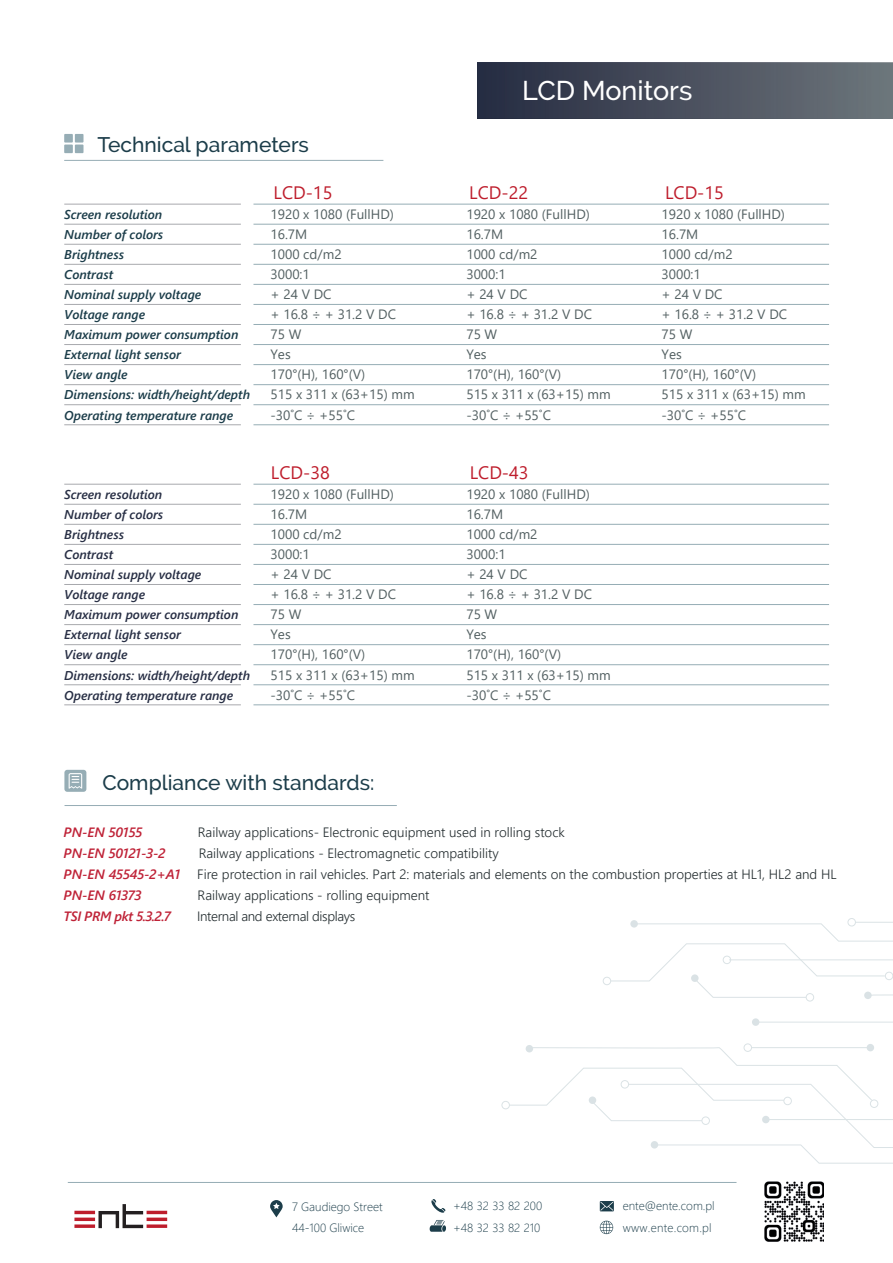
<style>
.page{position:relative;width:893px;height:1263px;background:#fff}
.page>*{position:absolute;margin:0;border:0;box-sizing:border-box;transform-origin:0 0}
.t1{font:500 27px "Raleway";color:#fff}
.t2{font:500 21px "Raleway";color:#1c3d4a}
.t3{font:18px "Segoe UI";color:#be1d2c}
.t4{font:13.5px/20.1px "Segoe UI";color:#525f61}
.t5{font:300 13.5px "Segoe UI";color:#232c2f}
.t6{font:italic 600 13.5px "Segoe UI";color:#bf2237}
.t7{font:300 13.5px "Segoe UI";letter-spacing:-.025em;color:#232c2f}
.t8{font:italic 600 13.5px "Segoe UI";letter-spacing:-.025em;color:#bf2237}
.t9{font:italic 600 12.75px/20.1px "Segoe UI";color:#1c3d4a}
.t10{font:italic 600 12.75px/20.1px "Segoe UI";color:#282f45}
.t11{font:300 12px/21.6px "Segoe UI";color:#1c3d4a}
</style>
<div class="page">
<div style="left:477px;top:63px;width:416px;height:56px;background:linear-gradient(to right,#252b41,#6d757b)"></div>
<hr style="left:64px;top:224px;width:177px;height:1px;background:#a8a9ad">
<hr style="left:64px;top:244px;width:177px;height:1px;background:#a8a9ad">
<hr style="left:64px;top:204px;width:177px;height:1px;background:#a8a9ad">
<hr style="left:64px;top:264px;width:177px;height:1px;background:#a8a9ad">
<hr style="left:64px;top:284px;width:177px;height:1px;background:#a8a9ad">
<hr style="left:64px;top:304px;width:177px;height:1px;background:#a8a9ad">
<hr style="left:64px;top:324px;width:177px;height:1px;background:#a8a9ad">
<hr style="left:64px;top:344px;width:177px;height:1px;background:#a8a9ad">
<hr style="left:64px;top:364px;width:177px;height:1px;background:#a8a9ad">
<hr style="left:64px;top:384px;width:177px;height:1px;background:#a8a9ad">
<hr style="left:64px;top:404px;width:177px;height:1px;background:#a8a9ad">
<hr style="left:64px;top:424px;width:177px;height:1px;background:#a8a9ad">
<hr style="left:253px;top:224px;width:576px;height:1px;background:#96adb5">
<hr style="left:253px;top:244px;width:576px;height:1px;background:#96adb5">
<hr style="left:253px;top:204px;width:576px;height:1px;background:#96adb5">
<hr style="left:253px;top:264px;width:576px;height:1px;background:#96adb5">
<hr style="left:253px;top:284px;width:576px;height:1px;background:#96adb5">
<hr style="left:253px;top:304px;width:576px;height:1px;background:#96adb5">
<hr style="left:253px;top:324px;width:576px;height:1px;background:#96adb5">
<hr style="left:253px;top:344px;width:576px;height:1px;background:#96adb5">
<hr style="left:253px;top:364px;width:576px;height:1px;background:#96adb5">
<hr style="left:253px;top:384px;width:576px;height:1px;background:#96adb5">
<hr style="left:253px;top:404px;width:576px;height:1px;background:#96adb5">
<hr style="left:253px;top:424px;width:576px;height:1px;background:#96adb5">
<hr style="left:64px;top:504px;width:177px;height:1px;background:#a8a9ad">
<hr style="left:64px;top:524px;width:177px;height:1px;background:#a8a9ad">
<hr style="left:64px;top:484px;width:177px;height:1px;background:#a8a9ad">
<hr style="left:64px;top:544px;width:177px;height:1px;background:#a8a9ad">
<hr style="left:64px;top:564px;width:177px;height:1px;background:#a8a9ad">
<hr style="left:64px;top:584px;width:177px;height:1px;background:#a8a9ad">
<hr style="left:64px;top:604px;width:177px;height:1px;background:#a8a9ad">
<hr style="left:64px;top:624px;width:177px;height:1px;background:#a8a9ad">
<hr style="left:64px;top:644px;width:177px;height:1px;background:#a8a9ad">
<hr style="left:64px;top:664px;width:177px;height:1px;background:#a8a9ad">
<hr style="left:64px;top:684px;width:177px;height:1px;background:#a8a9ad">
<hr style="left:64px;top:705px;width:177px;height:1px;background:#a8a9ad">
<hr style="left:253px;top:504px;width:576px;height:1px;background:#96adb5">
<hr style="left:253px;top:524px;width:576px;height:1px;background:#96adb5">
<hr style="left:253px;top:484px;width:576px;height:1px;background:#96adb5">
<hr style="left:253px;top:544px;width:576px;height:1px;background:#96adb5">
<hr style="left:253px;top:564px;width:576px;height:1px;background:#96adb5">
<hr style="left:253px;top:584px;width:576px;height:1px;background:#96adb5">
<hr style="left:253px;top:604px;width:576px;height:1px;background:#96adb5">
<hr style="left:253px;top:624px;width:576px;height:1px;background:#96adb5">
<hr style="left:253px;top:644px;width:576px;height:1px;background:#96adb5">
<hr style="left:253px;top:664px;width:576px;height:1px;background:#96adb5">
<hr style="left:253px;top:684px;width:576px;height:1px;background:#96adb5">
<hr style="left:253px;top:705px;width:576px;height:1px;background:#96adb5">
<hr style="left:64px;top:160px;width:319px;height:1px;background:#96adb5">
<svg style="left:64px;top:134px;width:20px;height:19px"></svg>
<hr style="left:65px;top:805px;width:332px;height:1px;background:#96adb5">
<svg style="left:430px;top:1220px;width:16px;height:12px"></svg>
<svg style="left:600px;top:1221px;width:13px;height:13px"></svg>
<svg style="left:600px;top:1201px;width:14px;height:10px"></svg>
<svg style="left:431px;top:1199px;width:15px;height:14px"></svg>
<hr style="left:74px;top:1211px;width:21px;height:3px;background:#be1d2c">
<svg style="left:74px;top:1217px;width:21px;height:4px"></svg>
<svg style="left:74px;top:1224px;width:21px;height:4px"></svg>
<hr style="left:147px;top:1211px;width:20px;height:3px;background:#be1d2c">
<svg style="left:147px;top:1217px;width:20px;height:4px"></svg>
<svg style="left:147px;top:1224px;width:20px;height:4px"></svg>
<svg style="left:98px;top:1204px;width:45px;height:24px"></svg>
<hr style="left:68px;top:1182px;width:668px;height:1px;background:#96adb5">
<svg style="left:64px;top:770px;width:22px;height:22px"></svg>
<svg style="left:69px;top:773px;width:13px;height:15px"></svg>
<svg style="left:270px;top:1200px;width:13px;height:17px"></svg>
<img style="left:764px;top:1182px;width:60px;height:59px">
<hr style="left:855px;top:922px;width:38px;height:1px;background:#96adb5">
<div style="left:848px;top:918px;width:8px;height:8px;border:1px solid #96adb5;border-radius:50%"></div>
<div style="left:744px;top:1043px;width:8px;height:9px;border:1px solid #96adb5;border-radius:50%"></div>
<div style="left:603px;top:977px;width:8px;height:8px;border:1px solid #96adb5;border-radius:50%"></div>
<div style="left:502px;top:1101px;width:8px;height:8px;border:1px solid #96adb5;border-radius:50%"></div>
<div style="left:526px;top:1045px;width:7px;height:7px;background:#dae2e5;border-radius:50%"></div>
<div style="left:630px;top:920px;width:8px;height:7px;background:#dae2e5;border-radius:50%"></div>
<div style="left:867px;top:1044px;width:7px;height:7px;background:#dae2e5;border-radius:50%"></div>
<svg style="left:509px;top:1047px;width:384px;height:116px"></svg>
<svg style="left:610px;top:923px;width:283px;height:103px"></svg>
<h2 class="t2" style="left:97px;top:133px;width:213px">Technical parameters</h2>
<p class="t9" style="left:64px;top:202px;width:187px">Screen resolution<br>Number of colors<br>Brightness<br>Contrast<br>Nominal supply voltage<br>Voltage range<br>Maximum power consumption<br>External light sensor<br>View angle<br>Dimensions: width/height/depth<br>Operating temperature range</p>
<p class="t10" style="left:64px;top:482px;width:187px">Screen resolution<br>Number of colors<br>Brightness<br>Contrast<br>Nominal supply voltage<br>Voltage range<br>Maximum power consumption<br>External light sensor<br>View angle<br>Dimensions: width/height/depth<br>Operating temperature range</p>
<h3 class="t3" style="left:274px;top:175px;width:60px">LCD-15</h3>
<p class="t4" style="left:270px;top:202px;width:146px">1920 x 1080 (FullHD)<br>16.7M<br>1000 cd/m2<br>3000:1<br>+ 24 V DC<br>+ 16.8 ÷ + 31.2 V DC<br>75 W<br>Yes<br>170°(H), 160°(V)<br>515 x 311 x (63+15) mm -30˚C ÷ +55˚C</p>
<h3 class="t3" style="left:271px;top:455px;width:60px">LCD-38</h3>
<p class="t4" style="left:270px;top:482px;width:146px">1920 x 1080 (FullHD)<br>16.7M<br>1000 cd/m2<br>3000:1<br>+ 24 V DC<br>+ 16.8 ÷ + 31.2 V DC<br>75 W<br>Yes<br>170°(H), 160°(V)<br>515 x 311 x (63+15) mm -30˚C ÷ +55˚C</p>
<h2 class="t2" style="left:102px;top:770px;width:273px">Compliance with standards:</h2>
<h1 class="t1" style="left:522px;top:75px;width:172px">LCD Monitors</h1>
<h3 class="t3" style="left:469px;top:175px;width:60px">LCD-22</h3>
<p class="t4" style="left:466px;top:202px;width:146px">1920 x 1080 (FullHD)<br>16.7M<br>1000 cd/m2<br>3000:1<br>+ 24 V DC<br>+ 16.8 ÷ + 31.2 V DC<br>75 W<br>Yes<br>170°(H), 160°(V)<br>515 x 311 x (63+15) mm -30˚C ÷ +55˚C</p>
<h3 class="t3" style="left:470px;top:455px;width:60px">LCD-43</h3>
<p class="t4" style="left:466px;top:482px;width:146px">1920 x 1080 (FullHD)<br>16.7M<br>1000 cd/m2<br>3000:1<br>+ 24 V DC<br>+ 16.8 ÷ + 31.2 V DC<br>75 W<br>Yes<br>170°(H), 160°(V)<br>515 x 311 x (63+15) mm -30˚C ÷ +55˚C</p>
<h3 class="t3" style="left:665px;top:175px;width:60px">LCD-15</h3>
<p class="t4" style="left:661px;top:202px;width:146px">1920 x 1080 (FullHD)<br>16.7M<br>1000 cd/m2<br>3000:1<br>+ 24 V DC<br>+ 16.8 ÷ + 31.2 V DC<br>75 W<br>Yes<br>170°(H), 160°(V)<br>515 x 311 x (63+15) mm -30˚C ÷ +55˚C</p>
<p class="t6" style="left:64px;top:819px;width:80px">PN-EN 50155</p>
<p class="t5" style="left:198px;top:819px;width:369px">Railway applications- Electronic equipment used in rolling stock</p>
<p class="t6" style="left:64px;top:840px;width:103px">PN-EN 50121-3-2</p>
<p class="t5" style="left:199px;top:840px;width:301px">Railway applications - Electromagnetic compatibility</p>
<p class="t6" style="left:64px;top:861px;width:118px">PN-EN 45545-2+A1</p>
<p class="t5" style="left:197px;top:861px;width:641px">Fire protection in rail vehicles. Part 2: materials and elements on the combustion properties at HL1, HL2 and HL</p>
<p class="t6" style="left:64px;top:882px;width:79px">PN-EN 61373</p>
<p class="t5" style="left:198px;top:882px;width:233px">Railway applications - rolling equipment</p>
<p class="t8" style="left:64px;top:903px;width:109px">TSI PRM pkt 5.3.2.7</p>
<p class="t7" style="left:197px;top:903px;width:160px">Internal and external displays</p>
<p class="t11" style="left:292px;top:1194px;width:92px">7 Gaudiego Street<br>44-100 Gliwice</p>
<p class="t11" style="left:453px;top:1194px;width:91px">+48 32 33 82 200 +48 32 33 82 210</p>
<p class="t11" style="left:623px;top:1194px;width:93px">ente@ente.com.pl www.ente.com.pl</p>
</div>
